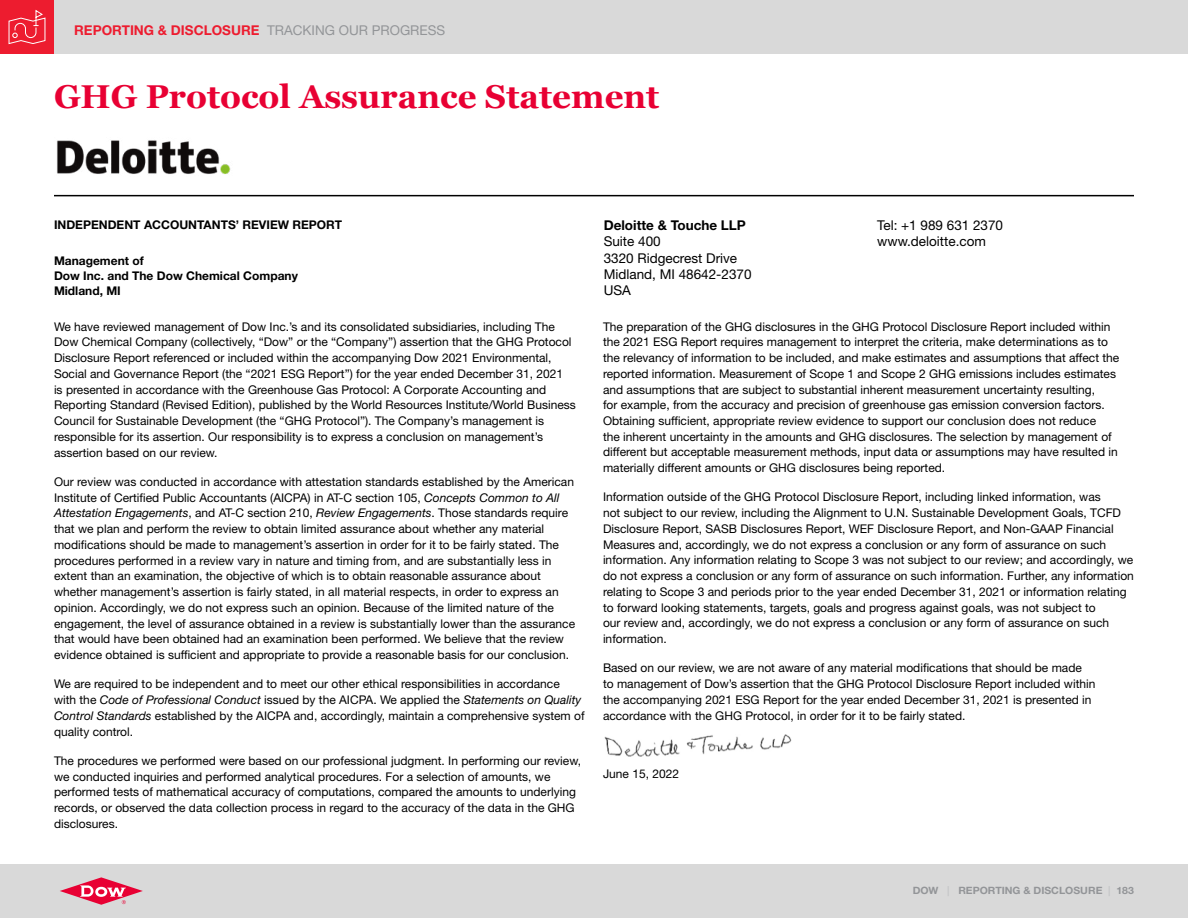
<style>
.page{position:relative;width:1188px;height:918px;background:#fff}
.page>*{position:absolute;margin:0;border:0;box-sizing:border-box;transform-origin:0 0}
.t1{font:700 33px "Georgia";color:#e80033}
.t2{font:13.5px/16.2px "Helvetica Neue LT Std";color:#000}
.t3{font:700 13.5px "Helvetica Neue LT Std";color:#ed1c2f}
.t4{font:700 13.5px "Helvetica Neue LT Std";color:#000}
.t5{font:12px/15.8px "Helvetica Neue LT Std";color:#000}
.t6{font:700 12px/15px "Helvetica Neue LT Std";color:#000}
.t7{font:700 10.05px "Helvetica Neue LT Std";color:#939598;scale:1.04 1}
.s1{font-weight:400;color:#939598}
.s2{font-style:italic}
.s3{font-weight:400;color:#bcbec0}
</style>
<div class="page">
<div style="left:54px;top:0;width:1134px;height:54px;background:#d9d9d9"></div>
<div style="left:0;top:864px;width:1188px;height:54px;background:#d9d9d9"></div>
<div style="left:0;top:0;width:54px;height:54px;background:#ed1c2f"></div>
<svg style="left:60px;top:877px;width:83px;height:28px"></svg>
<svg style="left:8px;top:9px;width:38px;height:36px"></svg>
<img style="left:57px;top:140px;width:174px;height:34px">
<hr style="left:54px;top:195px;width:1080px;height:1px;background:#000">
<img style="left:604px;top:734px;width:188px;height:23px">
<p class="t3" style="left:74px;top:22px;width:373px">REPORTING &amp; DISCLOSURE <span class="s1">TRACKING OUR PROGRESS</span></p>
<h1 class="t1" style="left:54px;top:75px;width:607px">GHG Protocol Assurance Statement</h1>
<p class="t6" style="left:54px;top:217px;width:290px">INDEPENDENT ACCOUNTANTS’ REVIEW REPORT</p>
<p class="t6" style="left:54px;top:253px;width:245px">Management of<br>Dow Inc. and The Dow Chemical Company<br>Midland, MI</p>
<p class="t5" style="left:54px;top:318px;width:523px">We have reviewed management of Dow Inc.’s and its consolidated subsidiaries, including The Dow Chemical Company (collectively, “Dow” or the “Company”) assertion that the GHG Protocol Disclosure Report referenced or included within the accompanying Dow 2021 Environmental, Social and Governance Report (the “2021 ESG Report”) for the year ended December 31, 2021<br>is presented in accordance with the Greenhouse Gas Protocol: A Corporate Accounting and Reporting Standard (Revised Edition), published by the World Resources Institute/World Business Council for Sustainable Development (the “GHG Protocol”). The Company’s management is responsible for its assertion. Our responsibility is to express a conclusion on management’s assertion based on our review.</p>
<p class="t5" style="left:54px;top:474px;width:523px">Our review was conducted in accordance with attestation standards established by the American Institute of Certified Public Accountants (AICPA) in AT-C section 105, <span class="s2">Concepts Common to All Attestation Engagements</span>, and AT-C section 210, <span class="s2">Review Engagements</span>. Those standards require that we plan and perform the review to obtain limited assurance about whether any material modifications should be made to management’s assertion in order for it to be fairly stated. The procedures performed in a review vary in nature and timing from, and are substantially less in extent than an examination, the objective of which is to obtain reasonable assurance about whether management’s assertion is fairly stated, in all material respects, in order to express an opinion. Accordingly, we do not express such an opinion. Because of the limited nature of the engagement, the level of assurance obtained in a review is substantially lower than the assurance that would have been obtained had an examination been performed. We believe that the review evidence obtained is sufficient and appropriate to provide a reasonable basis for our conclusion.</p>
<p class="t5" style="left:54px;top:676px;width:532px">We are required to be independent and to meet our other ethical responsibilities in accordance with the <span class="s2">Code of Professional Conduct</span> issued by the AICPA. We applied the <span class="s2">Statements on Quality Control Standards</span> established by the AICPA and, accordingly, maintain a comprehensive system of quality control.</p>
<p class="t5" style="left:54px;top:753px;width:529px">The procedures we performed were based on our professional judgment. In performing our review, we conducted inquiries and performed analytical procedures. For a selection of amounts, we performed tests of mathematical accuracy of computations, compared the amounts to underlying records, or observed the data collection process in regard to the accuracy of the data in the GHG disclosures.</p>
<p class="t4" style="left:604px;top:217px;width:144px">Deloitte &amp; Touche LLP</p>
<p class="t2" style="left:604px;top:233px;width:149px">Suite 400<br>3320 Ridgecrest Drive<br>Midland, MI 48642-2370<br>USA</p>
<p class="t2" style="left:877px;top:217px;width:127px">Tel: +1 989 631 2370 www.deloitte.com</p>
<p class="t5" style="left:603px;top:318px;width:518px">The preparation of the GHG disclosures in the GHG Protocol Disclosure Report included within the 2021 ESG Report requires management to interpret the criteria, make determinations as to the relevancy of information to be included, and make estimates and assumptions that affect the reported information. Measurement of Scope 1 and Scope 2 GHG emissions includes estimates and assumptions that are subject to substantial inherent measurement uncertainty resulting,<br>for example, from the accuracy and precision of greenhouse gas emission conversion factors.<br>Obtaining sufficient, appropriate review evidence to support our conclusion does not reduce<br>the inherent uncertainty in the amounts and GHG disclosures. The selection by management of different but acceptable measurement methods, input data or assumptions may have resulted in materially different amounts or GHG disclosures being reported.</p>
<p class="t5" style="left:603px;top:489px;width:533px">Information outside of the GHG Protocol Disclosure Report, including linked information, was<br>not subject to our review, including the Alignment to U.N. Sustainable Development Goals, TCFD Disclosure Report, SASB Disclosures Report, WEF Disclosure Report, and Non-GAAP Financial Measures and, accordingly, we do not express a conclusion or any form of assurance on such information. Any information relating to Scope 3 was not subject to our review; and accordingly, we do not express a conclusion or any form of assurance on such information. Further, any information relating to Scope 3 and periods prior to the year ended December 31, 2021 or information relating to forward looking statements, targets, goals and progress against goals, was not subject to<br>our review and, accordingly, we do not express a conclusion or any form of assurance on such information.</p>
<p class="t5" style="left:603px;top:660px;width:494px">Based on our review, we are not aware of any material modifications that should be made to management of Dow’s assertion that the GHG Protocol Disclosure Report included within the accompanying 2021 ESG Report for the year ended December 31, 2021 is presented in accordance with the GHG Protocol, in order for it to be fairly stated.</p>
<p class="t5" style="left:603px;top:766px;width:78px">June 15, 2022</p>
<p class="t7" style="left:913px;top:885px;width:214px">DOW <span class="s3">|</span> REPORTING &amp; DISCLOSURE <span class="s3">|</span> 183</p>
</div>
